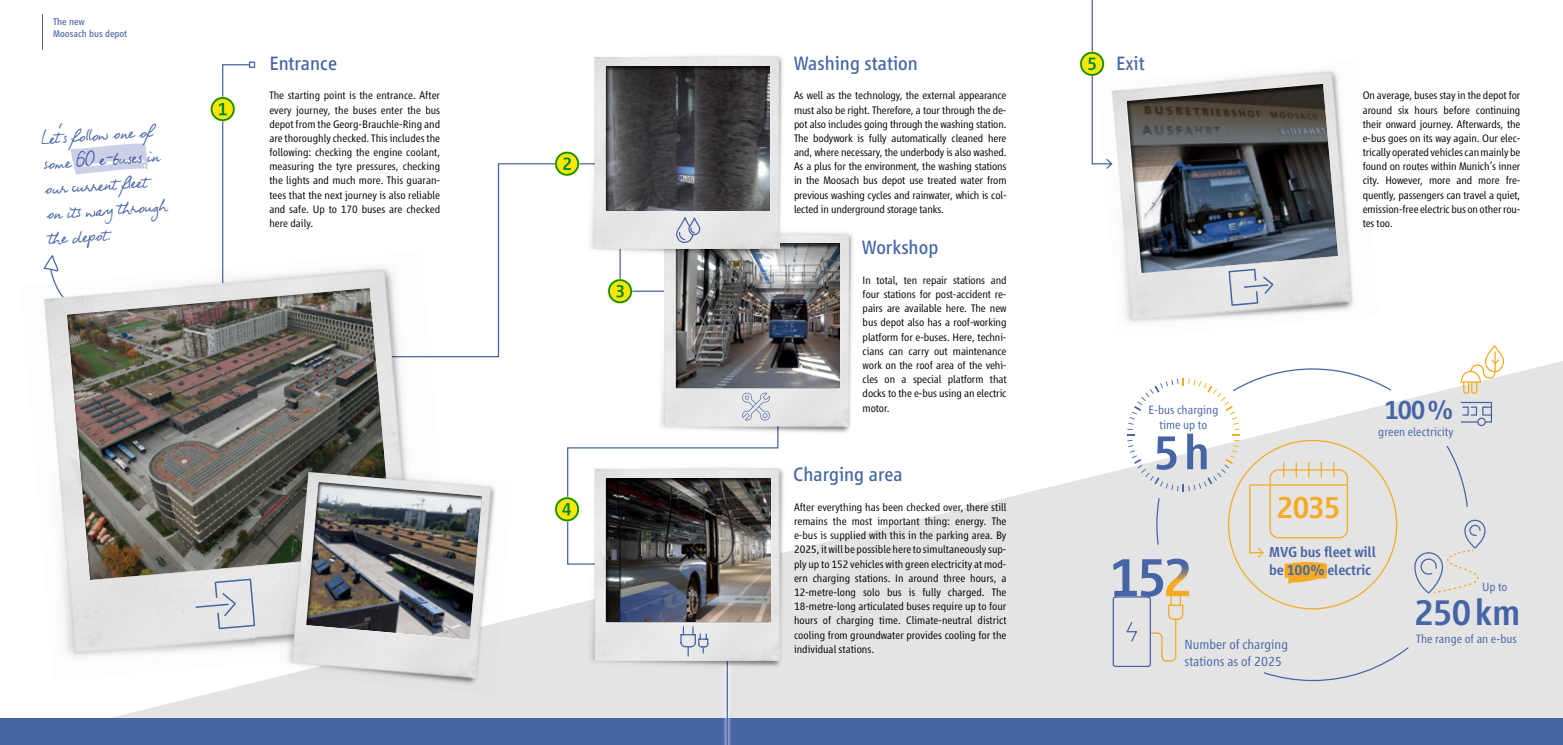
<style>
.page{position:relative;width:1563px;height:745px;background:#fff}
.page>*{position:absolute;margin:0;border:0;box-sizing:border-box;transform-origin:0 0}
.t1{font:500 56.25px "Vialog LT Pro";color:#4665a5}
.t2{font:500 50px "Vialog LT Pro";color:#4665a5}
.t3{font:500 37.5px "Vialog LT Pro";letter-spacing:-.02em;color:#4665a5}
.t4{font:500 31.88px "Vialog LT Pro";color:#f6aa23}
.t5{font:500 27.5px "Vialog LT Pro";color:#4665a5}
.t6{font:20px "Vialog LT Pro";color:#4665a5}
.t7{font:18.75px/25px "Fabio Handwriting";color:#4665a5}
.t8{font:500 15px/18px "Vialog LT Pro";letter-spacing:-.01em;color:#4665a5}
.t9{font:300 13.75px/16.5px "Vialog LT Pro";color:#4665a5}
.t10{font:300 12.5px/15px "Vialog LT Pro";color:#4665a5;text-align:center}
.t11{font:300 11.25px/14.1px "Vialog LT Pro";letter-spacing:-.01em;color:#000;text-align:justify}
.t12{font:10px/12.5px "Vialog LT Pro";color:#4665a5}
.s1{color:#fff}
</style>
<div class="page">
<svg style="left:111px;top:360px;width:1452px;height:358px;fill:#e4e4e4"></svg>
<div style="left:0;top:718px;width:1563px;height:26px;background:#4665a5"></div>
<div style="left:723px;top:646px;width:8px;height:98px;background:#fff;opacity:.9"></div>
<hr style="left:726px;top:649px;width:2px;height:95px;background:#4665a5">
<svg style="left:456px;top:162px;width:152px;height:196px"></svg>
<img style="left:43px;top:255px;width:413px;height:425px">
<img style="left:45px;top:269px;width:370px;height:383px">
<img style="left:64px;top:286px;width:329px;height:294px">
<img style="left:1113px;top:73px;width:240px;height:247px">
<img style="left:582px;top:460px;width:217px;height:214px">
<div style="left:595px;top:565px;width:184px;height:95px;background:#e5e5e5"></div>
<div style="left:604px;top:475px;width:166px;height:147px;background:#000;opacity:.75"></div>
<img style="left:278px;top:462px;width:235px;height:232px">
<img style="left:292px;top:471px;width:200px;height:207px">
<img style="left:304px;top:479px;width:179px;height:160px">
<svg style="left:211px;top:62px;width:44px;height:260px"></svg>
<svg style="left:555px;top:151px;width:24px;height:25px"></svg>
<svg style="left:555px;top:152px;width:24px;height:23px"></svg>
<svg style="left:1080px;top:0;width:33px;height:169px"></svg>
<img style="left:652px;top:232px;width:217px;height:208px">
<img style="left:665px;top:234px;width:184px;height:191px">
<div style="left:674px;top:241px;width:166px;height:146px;background:#000;opacity:.75"></div>
<img style="left:582px;top:55px;width:217px;height:207px">
<div style="left:595px;top:57px;width:184px;height:191px;background:#e6e5e5"></div>
<div style="left:604px;top:64px;width:166px;height:146px;background:#000;opacity:.75"></div>
<div style="left:1262px;top:645px;width:148px;height:36px;background:#e4e4e4"></div>
<svg style="left:1445px;top:444px;width:23px;height:64px"></svg>
<hr style="left:42px;top:14px;width:1px;height:36px;background:#5e5e5f">
<svg style="left:1460px;top:345px;width:44px;height:49px"></svg>
<div style="left:1460px;top:401px;width:32px;height:21px;border:1px solid #4665a5"></div>
<svg style="left:1478px;top:418px;width:7px;height:7px"></svg>
<div style="left:1477px;top:417px;width:8px;height:9px;border:1px solid #4665a5;border-radius:50%"></div>
<div style="left:1482px;top:406px;width:10px;height:9px;border:1px solid #4665a5"></div>
<div style="left:1470px;top:406px;width:7px;height:9px;border:1px solid #4665a5"></div>
<div style="left:1464px;top:519px;width:21px;height:29px;border:1px solid #4665a5;border-radius:10px"></div>
<div style="left:1414px;top:552px;width:29px;height:41px;border:1px solid #4665a5;border-radius:14px"></div>
<svg style="left:1420px;top:549px;width:59px;height:45px;background:#dbdbdb"></svg>
<svg style="left:680px;top:625px;width:29px;height:31px"></svg>
<svg style="left:555px;top:392px;width:224px;height:173px"></svg>
<svg style="left:1468px;top:523px;width:13px;height:13px"></svg>
<svg style="left:71px;top:143px;width:77px;height:31px"></svg>
<svg style="left:1127px;top:367px;width:265px;height:217px"></svg>
<img style="left:1125px;top:81px;width:213px;height:225px">
<svg style="left:195px;top:577px;width:61px;height:52px;background:#d6d9df"></svg>
<svg style="left:608px;top:217px;width:93px;height:86px"></svg>
<svg style="left:1112px;top:594px;width:72px;height:73px;background:#dbdad8"></svg>
<p class="t12" style="left:53px;top:15px;width:76px">The new<br>Moosach bus depot</p>
<h3 class="t7" style="left:40px;top:125px;width:122px;rotate:-4deg">Let‘s follow one of some 60 e-buses in our current fleet on its way through the depot.</h3>
<h3 class="t6" style="left:269px;top:52px;width:69px">Entrance</h3>
<h3 class="t6" style="left:1116px;top:52px;width:30px">Exit</h3>
<h3 class="t6" style="left:794px;top:52px;width:126px">Washing station</h3>
<p class="t11" style="left:794px;top:88px;width:214px">As well as the technology, the external appearance must also be right. Therefore, a tour through the de&shy;pot also includes going through the washing station.<br>The bodywork is fully automatically cleaned here and, where necessary, the underbody is also washed.<br>As a plus for the environment, the washing stations in the Moosach bus depot use treated water from previous washing cycles and rainwater, which is col&shy;lected in underground storage tanks.</p>
<p class="t11" style="left:269px;top:88px;width:172px">The starting point is the entrance. After every journey, the buses enter the bus depot from the Georg-Brauchle-Ring and are thoroughly checked. This includes the following: checking the engine coolant, measuring the tyre pressures, checking the lights and much more. This guaran&shy;tees that the next journey is also reliable and safe. Up to 170 buses are checked here daily.</p>
<p class="t11" style="left:1362px;top:88px;width:159px">On average, buses stay in the depot for around six hours before continuing their onward journey. Afterwards, the e-bus goes on its way again. Our elec&shy;trically operated vehicles can mainly be found on routes within Munich‘s inner city. However, more and more fre&shy;quently, passengers can travel a quiet, emission-free electric bus on other rou&shy;tes too.</p>
<h3 class="t6" style="left:862px;top:236px;width:78px">Workshop</h3>
<p class="t11" style="left:862px;top:273px;width:145px">In total, ten repair stations and four stations for post-accident re&shy;pairs are available here. The new bus depot also has a roof-working platform for e-buses. Here, techni&shy;cians can carry out maintenance work on the roof area of the vehi&shy;cles on a special platform that docks to the e-bus using an electric motor.</p>
<h3 class="t6" style="left:793px;top:463px;width:111px">Charging area</h3>
<p class="t11" style="left:794px;top:500px;width:214px">After everything has been checked over, there still remains the most important thing: energy. The e-bus is supplied with this in the parking area. By 2025, it will be possible here to simultaneously sup&shy;ply up to 152 vehicles with green electricity at mod&shy;ern charging stations. In around three hours, a 12-metre-long solo bus is fully charged. The 18-metre-long articulated buses require up to four hours of charging time. Climate-neutral district cooling from groundwater provides cooling for the individual stations.</p>
<p class="t10" style="left:1148px;top:402px;width:72px">E-bus charging time up to</p>
<h3 class="t5" style="left:1384px;top:394px;width:71px">100%</h3>
<h2 class="t2" style="left:1153px;top:424px;width:58px">5h</h2>
<p class="t10" style="left:1378px;top:423px;width:77px">green electricity</p>
<h1 class="t1" style="left:1109px;top:546px;width:85px">15<span class="s1">2</span></h1>
<h3 class="t4" style="left:1276px;top:490px;width:66px">2035</h3>
<h3 class="t8" style="left:1269px;top:542px;width:108px">MVG bus fleet will be 100% electric</h3>
<p class="t9" style="left:1184px;top:636px;width:105px">Number of charging stations as of 2025</p>
<p class="t10" style="left:1482px;top:578px;width:27px">Up to</p>
<h3 class="t3" style="left:1414px;top:591px;width:108px">250km</h3>
<p class="t10" style="left:1416px;top:631px;width:102px">The range of an e-bus</p>
</div>
